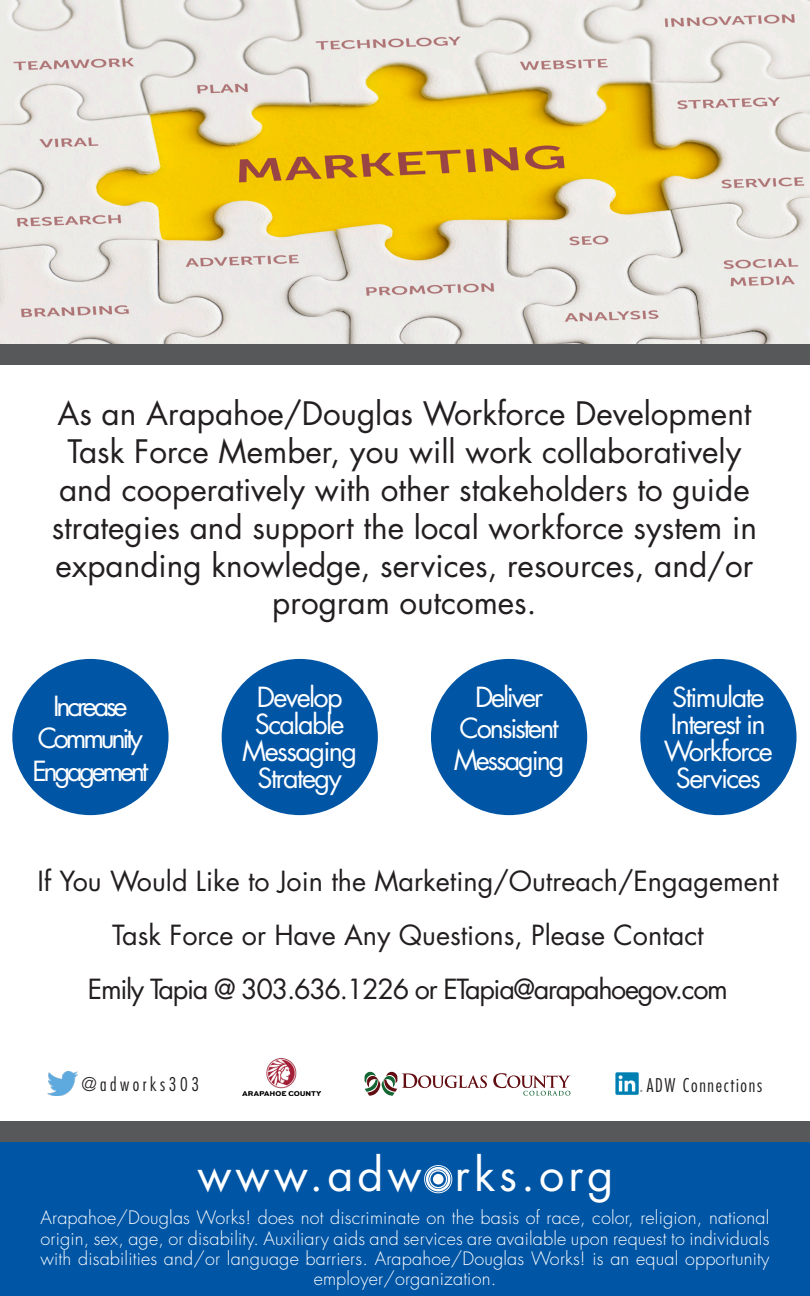
<style>
.page{position:relative;width:810px;height:1296px;background:#fff}
.page>*{position:absolute;margin:0;border:0;box-sizing:border-box;transform-origin:0 0}
.t1{font:45px "Futura Std";letter-spacing:.09em;color:#fff}
.t2{font:31.5px/37.8px "Futura Std";color:#231f20;text-align:center}
.t3{font:27px/54px "Futura Std";color:#231f20;text-align:center}
.t4{font:27px/27px "Futura Std";letter-spacing:-.06em;color:#fff;text-align:center}
.t5{font:27px "Futura Std";letter-spacing:-.05em;color:#231f20}
.t6{font:27px/32.4px "Futura Std";letter-spacing:-.12em;color:#fff;text-align:center}
.t7{font:27px "Futura Std";letter-spacing:-.08em;color:#fff}
.t8{font:300 condensed 18.45px "Futura Std";letter-spacing:.09em;color:#231f20}
.t9{font:300 condensed 18.45px "Futura Std";letter-spacing:.19em;color:#231f20}
.t10{font:300 18px/20.2px "Futura Std";letter-spacing:.01em;color:#fff;text-align:center}
</style>
<div class="page">
<img style="left:0;top:0;width:810px;height:345px">
<div style="left:0;top:1141px;width:810px;height:155px;background:#0155a5"></div>
<div style="left:0;top:1121px;width:810px;height:20px;background:#57585a"></div>
<svg style="left:365px;top:1072px;width:122px;height:24px"></svg>
<svg style="left:493px;top:1073px;width:77px;height:23px"></svg>
<img style="left:48px;top:1072px;width:29px;height:24px">
<img style="left:615px;top:1072px;width:28px;height:23px">
<svg style="left:424px;top:1165px;width:29px;height:29px"></svg>
<div style="left:12px;top:659px;width:157px;height:156px;background:#0155a5;border-radius:50%"></div>
<div style="left:431px;top:659px;width:156px;height:156px;background:#0155a5;border-radius:50%"></div>
<div style="left:222px;top:659px;width:156px;height:156px;background:#0155a5;border-radius:50%"></div>
<div style="left:640px;top:659px;width:157px;height:156px;background:#0155a5;border-radius:50%"></div>
<div style="left:0;top:345px;width:810px;height:20px;background:#57585a"></div>
<img style="left:243px;top:1058px;width:78px;height:38px">
<p class="t2" style="left:52px;top:395px;width:707px">As an Arapahoe/Douglas Workforce Development Task Force Member, you will work collaboratively and cooperatively with other stakeholders to guide strategies and support the local workforce system in expanding knowledge, services, resources, and/or program outcomes.</p>
<p class="t6" style="left:32px;top:690px;width:117px">Increase<br>Community<br>Engagement</p>
<p class="t7" style="left:475px;top:679px;width:70px">Deliver</p>
<p class="t4" style="left:242px;top:683px;width:117px">Develop<br>Scalable<br>Messaging<br>Strategy</p>
<p class="t7" style="left:459px;top:711px;width:101px">Consistent</p>
<p class="t7" style="left:454px;top:742px;width:112px">Messaging</p>
<p class="t4" style="left:664px;top:683px;width:111px">Stimulate<br>Interest in<br>Workforce<br>Services</p>
<p class="t3" style="left:37px;top:854px;width:743px">If You Would Like to Join the Marketing/Outreach/Engagement<br>Task Force or Have Any Questions, Please Contact</p>
<p class="t5" style="left:88px;top:972px;width:641px">Emily Tapia @ 303.636.1226 or ETapia@arapahoegov.com</p>
<p class="t9" style="left:82px;top:1073px;width:119px">@adworks303</p>
<p class="t8" style="left:647px;top:1074px;width:117px">ADW Connections</p>
<p class="t1" style="left:197px;top:1146px;width:418px">www.adw rks.org</p>
<p class="t10" style="left:40px;top:1208px;width:730px">Arapahoe/Douglas Works! does not discriminate on the basis of race, color, religion, national origin, sex, age, or disability. Auxiliary aids and services are available upon request to individuals with disabilities and/or language barriers. Arapahoe/Douglas Works! is an equal opportunity employer/organization.</p>
</div>
